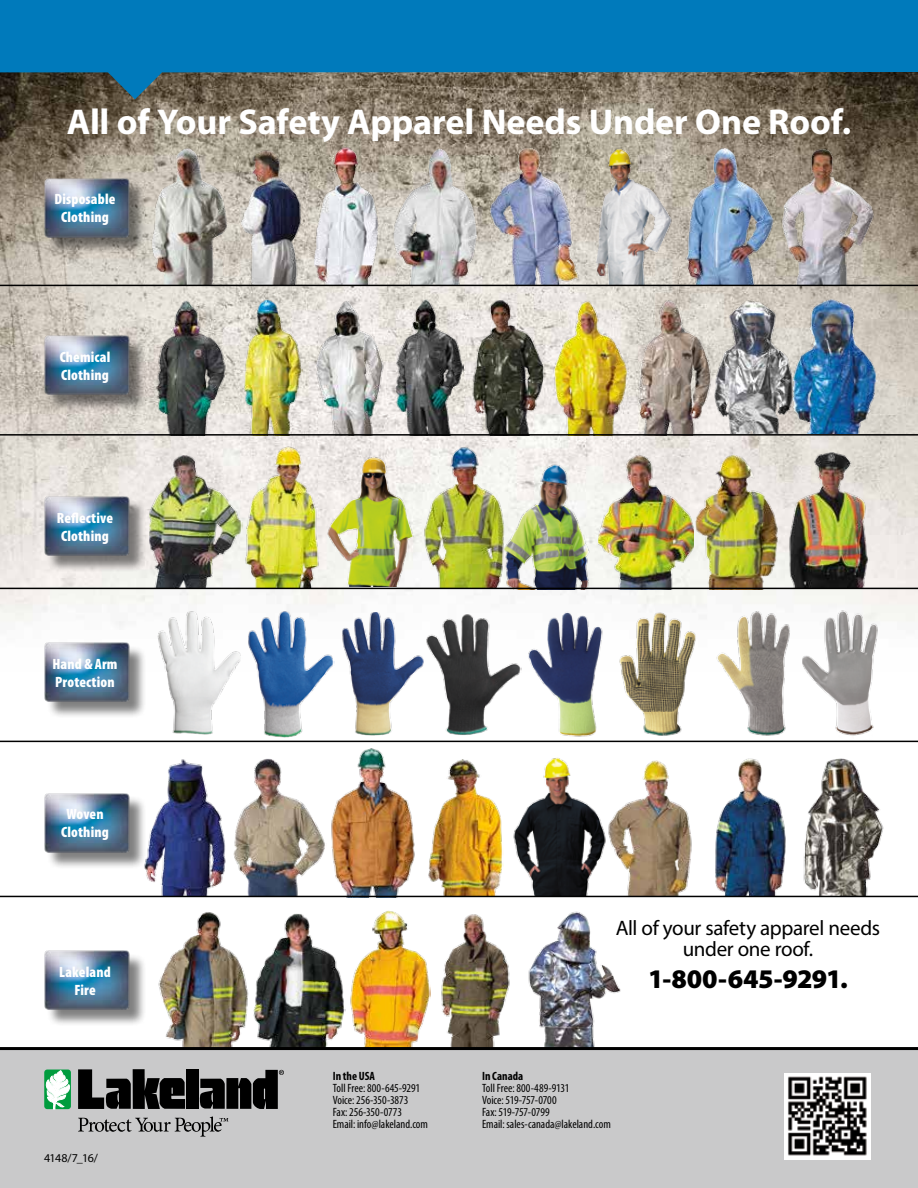
<style>
.page{position:relative;width:918px;height:1188px;background:#fff}
.page>*{position:absolute;margin:0;border:0;box-sizing:border-box;transform-origin:0 0}
.t1{font:700 36px "Myriad Pro";letter-spacing:-.005em;color:#fff}
.t2{font:900 27px "Myriad Pro";letter-spacing:-.02em;color:#000}
.t3{font:21px/21px "Myriad Pro";letter-spacing:-.015em;color:#000;text-align:center}
.t4{font:900 condensed 15px/18px "Myriad Pro";letter-spacing:.01em;color:#fff;text-align:center}
.t5{font:condensed 12px/12px "Myriad Pro";color:#000}
.t6{font:700 condensed 12px "Myriad Pro";letter-spacing:.005em;color:#000}
.t7{font:12px "Myriad Pro";letter-spacing:-.055em;color:#000}
</style>
<div class="page">
<img style="left:0;top:99px;width:918px;height:565px">
<div style="left:0;top:1049px;width:918px;height:139px;background:#c9c9ca"></div>
<svg style="left:78px;top:1069px;width:107px;height:40px"></svg>
<div style="left:186px;top:1069px;width:12px;height:40px;background:#000"></div>
<div style="left:44px;top:1070px;width:27px;height:39px;background:#009c3e;border-radius:3px"></div>
<svg style="left:46px;top:1070px;width:24px;height:39px"></svg>
<svg style="left:199px;top:1070px;width:85px;height:39px"></svg>
<svg style="left:78px;top:1116px;width:150px;height:21px"></svg>
<img style="left:149px;top:146px;width:80px;height:138px">
<img style="left:239px;top:149px;width:64px;height:135px">
<img style="left:312px;top:145px;width:70px;height:139px">
<img style="left:392px;top:148px;width:86px;height:136px">
<img style="left:679px;top:146px;width:94px;height:139px">
<img style="left:484px;top:146px;width:97px;height:138px">
<img style="left:585px;top:146px;width:90px;height:139px">
<img style="left:773px;top:145px;width:104px;height:140px">
<img style="left:154px;top:300px;width:73px;height:134px">
<img style="left:243px;top:299px;width:60px;height:135px">
<img style="left:314px;top:300px;width:74px;height:134px">
<img style="left:470px;top:299px;width:78px;height:135px">
<img style="left:548px;top:299px;width:89px;height:135px">
<img style="left:631px;top:300px;width:84px;height:134px">
<img style="left:395px;top:299px;width:68px;height:135px">
<img style="left:791px;top:298px;width:86px;height:135px">
<img style="left:712px;top:299px;width:82px;height:134px">
<img style="left:504px;top:463px;width:94px;height:127px">
<img style="left:598px;top:453px;width:182px;height:137px">
<img style="left:787px;top:450px;width:83px;height:138px">
<img style="left:617px;top:609px;width:82px;height:127px">
<img style="left:155px;top:609px;width:87px;height:126px">
<img style="left:520px;top:600px;width:92px;height:143px">
<img style="left:247px;top:609px;width:87px;height:129px">
<img style="left:339px;top:612px;width:183px;height:124px">
<img style="left:709px;top:609px;width:82px;height:127px">
<img style="left:802px;top:605px;width:79px;height:136px">
<img style="left:141px;top:759px;width:86px;height:137px">
<img style="left:233px;top:758px;width:92px;height:137px">
<img style="left:428px;top:759px;width:76px;height:136px">
<img style="left:513px;top:758px;width:92px;height:137px">
<img style="left:605px;top:760px;width:89px;height:136px">
<img style="left:713px;top:758px;width:74px;height:138px">
<img style="left:796px;top:759px;width:91px;height:137px">
<img style="left:158px;top:912px;width:91px;height:135px">
<img style="left:528px;top:911px;width:93px;height:136px">
<img style="left:253px;top:913px;width:92px;height:134px">
<img style="left:350px;top:910px;width:80px;height:137px">
<img style="left:441px;top:914px;width:69px;height:133px">
<img style="left:241px;top:445px;width:80px;height:143px">
<img style="left:327px;top:748px;width:91px;height:148px">
<img style="left:327px;top:453px;width:91px;height:134px">
<img style="left:420px;top:445px;width:87px;height:143px">
<img style="left:149px;top:453px;width:93px;height:135px">
<img style="left:785px;top:1074px;width:86px;height:86px">
<div style="left:47px;top:180px;width:100px;height:74px;background:#000;opacity:.5"></div>
<img style="left:42px;top:176px;width:90px;height:63px">
<div style="left:47px;top:338px;width:100px;height:74px;background:#000;opacity:.5"></div>
<img style="left:42px;top:334px;width:90px;height:63px">
<div style="left:47px;top:499px;width:100px;height:74px;background:#000;opacity:.5"></div>
<img style="left:42px;top:495px;width:90px;height:63px">
<div style="left:47px;top:645px;width:100px;height:74px;background:#000;opacity:.5"></div>
<img style="left:42px;top:640px;width:90px;height:64px">
<div style="left:47px;top:796px;width:100px;height:74px;background:#000;opacity:.5"></div>
<img style="left:44px;top:793px;width:88px;height:61px">
<div style="left:47px;top:953px;width:100px;height:74px;background:#000;opacity:.5"></div>
<img style="left:44px;top:950px;width:88px;height:62px">
<hr style="left:0;top:285px;width:918px;height:1px;background:#000">
<hr style="left:0;top:434px;width:918px;height:2px;background:#000">
<hr style="left:0;top:588px;width:918px;height:1px;background:#000">
<hr style="left:0;top:741px;width:918px;height:1px;background:#000">
<hr style="left:0;top:896px;width:918px;height:1px;background:#000">
<hr style="left:0;top:1047px;width:918px;height:3px;background:#000">
<svg style="left:0;top:0;width:918px;height:99px;background:#1b719d"></svg>
<h1 class="t1" style="left:67px;top:98px;width:786px">All of Your Safety Apparel Needs Under One Roof.</h1>
<p class="t4" style="left:55px;top:190px;width:62px">Disposable<br>Clothing</p>
<p class="t4" style="left:60px;top:347px;width:52px;text-align:left">Chemical<br>Clothing</p>
<p class="t4" style="left:57px;top:508px;width:58px;text-align:left">Reflective<br>Clothing</p>
<p class="t4" style="left:53px;top:654px;width:67px;text-align:left">Hand &amp; Arm<br>Protection</p>
<p class="t4" style="left:61px;top:805px;width:49px">Woven<br>Clothing</p>
<p class="t4" style="left:59px;top:962px;width:53px">Lakeland<br>Fire</p>
<p class="t7" style="left:44px;top:1150px;width:55px">4148/7_16/</p>
<p class="t6" style="left:333px;top:1068px;width:44px">In the USA</p>
<p class="t5" style="left:333px;top:1082px;width:97px">Toll Free: 800-645-9291<br>Voice: 256-350-3873<br>Fax: 256-350-0773<br>Email: info@lakeland.com</p>
<h3 class="t3" style="left:616px;top:917px;width:266px">All of your safety apparel needs under one roof.</h3>
<h2 class="t2" style="left:648px;top:961px;width:201px">1-800-645-9291.</h2>
<p class="t6" style="left:482px;top:1068px;width:43px">In Canada</p>
<p class="t5" style="left:482px;top:1082px;width:130px">Toll Free: 800-489-9131<br>Voice: 519-757-0700<br>Fax: 519-757-0799<br>Email: sales-canada@lakeland.com</p>
</div>
